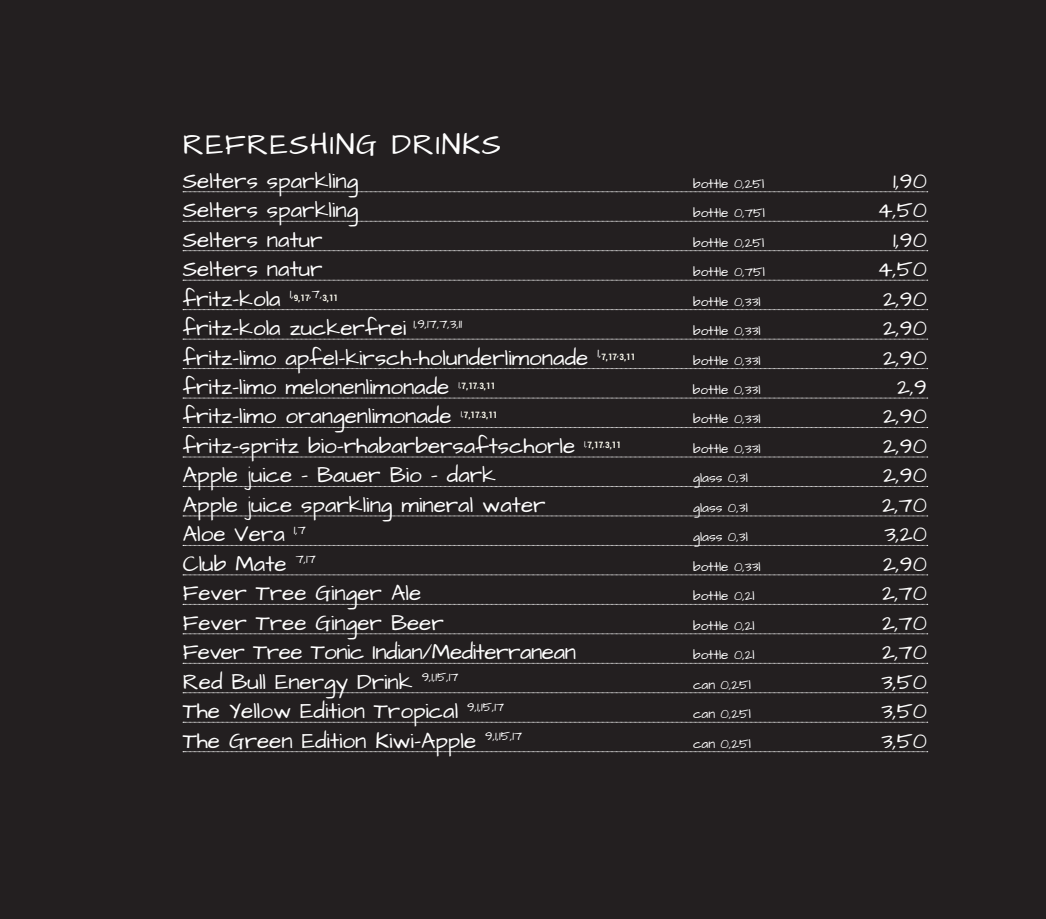
<style>
.page{position:relative;width:1046px;height:919px;background:#fff}
.page>*{position:absolute;margin:0;border:0;box-sizing:border-box;transform-origin:0 0}
.üb{font:30px "Architects Daughter";letter-spacing:.05em;color:#fff}
.kl__ueb{font:22.5px "Architects Daughter";color:#fff}
.kl__ueb-2{font:22.5px "Architects Daughter";letter-spacing:-.02em;color:#fff}
.kl__ueb-3{font:13.5px "Architects Daughter";color:#fff}
</style>
<div class="page">
<div style="left:0;top:0;width:1046px;height:918px;background:#231f20"></div>
<svg style="left:183px;top:191px;width:745px;height:1px"></svg>
<svg style="left:183px;top:221px;width:745px;height:1px"></svg>
<svg style="left:183px;top:250px;width:745px;height:1px"></svg>
<svg style="left:183px;top:280px;width:745px;height:1px"></svg>
<svg style="left:183px;top:309px;width:745px;height:1px"></svg>
<svg style="left:183px;top:339px;width:745px;height:1px"></svg>
<svg style="left:183px;top:368px;width:745px;height:1px"></svg>
<svg style="left:183px;top:398px;width:745px;height:1px"></svg>
<svg style="left:183px;top:427px;width:745px;height:1px"></svg>
<svg style="left:183px;top:456px;width:745px;height:1px"></svg>
<svg style="left:183px;top:486px;width:745px;height:1px"></svg>
<svg style="left:183px;top:515px;width:745px;height:1px"></svg>
<svg style="left:183px;top:545px;width:745px;height:1px"></svg>
<svg style="left:183px;top:574px;width:745px;height:1px"></svg>
<svg style="left:183px;top:604px;width:745px;height:1px"></svg>
<svg style="left:183px;top:633px;width:745px;height:1px"></svg>
<svg style="left:183px;top:663px;width:745px;height:1px"></svg>
<svg style="left:183px;top:692px;width:745px;height:1px"></svg>
<svg style="left:183px;top:722px;width:745px;height:1px"></svg>
<svg style="left:183px;top:751px;width:745px;height:1px"></svg>
<p class="üb" style="left:183px;top:124px;width:320px">REFRESHING DRINKS</p>
<p class="kl__ueb" style="left:183px;top:165px;width:177px">Selters sparkling</p>
<p class="kl__ueb-3" style="left:693px;top:174px;width:73px">bottle 0,25l</p>
<p class="kl__ueb" style="left:893px;top:165px;width:35px">1,90</p>
<p class="kl__ueb" style="left:183px;top:195px;width:177px">Selters sparkling</p>
<p class="kl__ueb-3" style="left:693px;top:204px;width:73px">bottle 0,75l</p>
<p class="kl__ueb" style="left:877px;top:195px;width:51px">4,50</p>
<p class="kl__ueb" style="left:183px;top:224px;width:141px">Selters natur</p>
<p class="kl__ueb-3" style="left:693px;top:233px;width:73px">bottle 0,25l</p>
<p class="kl__ueb" style="left:893px;top:224px;width:35px">1,90</p>
<p class="kl__ueb" style="left:183px;top:254px;width:141px">Selters natur</p>
<p class="kl__ueb-3" style="left:693px;top:263px;width:73px">bottle 0,75l</p>
<p class="kl__ueb" style="left:877px;top:254px;width:51px">4,50</p>
<p class="kl__ueb" style="left:183px;top:283px;width:157px">fritz-kola <sup>1,</sup><sup>9,17</sup><sup>,7,</sup><sup>3,11</sup></p>
<p class="kl__ueb-3" style="left:693px;top:292px;width:69px">bottle 0,33l</p>
<p class="kl__ueb" style="left:883px;top:283px;width:45px">2,90</p>
<p class="kl__ueb" style="left:183px;top:313px;width:281px">fritz-kola zuckerfrei <sup>1,9,17,7,3,11</sup></p>
<p class="kl__ueb-3" style="left:693px;top:322px;width:69px">bottle 0,33l</p>
<p class="kl__ueb" style="left:883px;top:313px;width:45px">2,90</p>
<p class="kl__ueb" style="left:183px;top:342px;width:454px">fritz-limo apfel-kirsch-holunderlimonade <sup>1,</sup><sup>7,17</sup><sup>,</sup><sup>3,11</sup></p>
<p class="kl__ueb-3" style="left:693px;top:351px;width:69px">bottle 0,33l</p>
<p class="kl__ueb" style="left:883px;top:342px;width:45px">2,90</p>
<p class="kl__ueb" style="left:183px;top:372px;width:314px">fritz-limo melonenlimonade <sup>1,</sup><sup>7,17</sup><sup>,</sup><sup>3,11</sup></p>
<p class="kl__ueb-3" style="left:693px;top:380px;width:69px">bottle 0,33l</p>
<p class="kl__ueb" style="left:897px;top:372px;width:31px">2,9</p>
<p class="kl__ueb" style="left:183px;top:401px;width:316px">fritz-limo orangenlimonade <sup>1,</sup><sup>7,17</sup><sup>,</sup><sup>3,11</sup></p>
<p class="kl__ueb-3" style="left:693px;top:410px;width:69px">bottle 0,33l</p>
<p class="kl__ueb" style="left:883px;top:401px;width:45px">2,90</p>
<p class="kl__ueb" style="left:183px;top:430px;width:440px">fritz-spritz bio-rhabarbersaftschorle <sup>1,</sup><sup>7,17</sup><sup>,</sup><sup>3,11</sup></p>
<p class="kl__ueb-3" style="left:693px;top:439px;width:69px">bottle 0,33l</p>
<p class="kl__ueb" style="left:883px;top:430px;width:45px">2,90</p>
<p class="kl__ueb" style="left:183px;top:460px;width:315px">Apple juice - Bauer Bio - dark</p>
<p class="kl__ueb-3" style="left:693px;top:469px;width:56px">glass 0,3l</p>
<p class="kl__ueb" style="left:883px;top:460px;width:45px">2,90</p>
<p class="kl__ueb" style="left:183px;top:489px;width:364px">Apple juice sparkling mineral water</p>
<p class="kl__ueb-3" style="left:693px;top:498px;width:56px">glass 0,3l</p>
<p class="kl__ueb" style="left:882px;top:489px;width:46px">2,70</p>
<p class="kl__ueb" style="left:183px;top:519px;width:125px">Aloe Vera <sup>1,7</sup></p>
<p class="kl__ueb-3" style="left:693px;top:528px;width:56px">glass 0,3l</p>
<p class="kl__ueb" style="left:884px;top:519px;width:44px">3,20</p>
<p class="kl__ueb" style="left:183px;top:548px;width:135px">Club Mate <sup>7,17</sup></p>
<p class="kl__ueb-3" style="left:693px;top:557px;width:69px">bottle 0,33l</p>
<p class="kl__ueb" style="left:883px;top:548px;width:45px">2,90</p>
<p class="kl__ueb" style="left:183px;top:578px;width:240px">Fever Tree Ginger Ale</p>
<p class="kl__ueb-3" style="left:693px;top:587px;width:63px">bottle 0,2l</p>
<p class="kl__ueb" style="left:882px;top:578px;width:46px">2,70</p>
<p class="kl__ueb" style="left:183px;top:607px;width:262px">Fever Tree Ginger Beer</p>
<p class="kl__ueb-3" style="left:693px;top:616px;width:63px">bottle 0,2l</p>
<p class="kl__ueb" style="left:882px;top:607px;width:46px">2,70</p>
<p class="kl__ueb-2" style="left:183px;top:637px;width:395px">Fever Tree Tonic Indian/Mediterranean</p>
<p class="kl__ueb-3" style="left:693px;top:646px;width:63px">bottle 0,2l</p>
<p class="kl__ueb" style="left:882px;top:637px;width:46px">2,70</p>
<p class="kl__ueb" style="left:183px;top:666px;width:277px">Red Bull Energy Drink <sup>9,1,15,17</sup></p>
<p class="kl__ueb-3" style="left:693px;top:675px;width:59px">can 0,25l</p>
<p class="kl__ueb" style="left:881px;top:666px;width:47px">3,50</p>
<p class="kl__ueb" style="left:183px;top:696px;width:323px">The Yellow Edition Tropical <sup>9,1,15,17</sup></p>
<p class="kl__ueb-3" style="left:693px;top:704px;width:59px">can 0,25l</p>
<p class="kl__ueb" style="left:881px;top:696px;width:47px">3,50</p>
<p class="kl__ueb" style="left:183px;top:725px;width:341px">The Green Edition Kiwi-Apple <sup>9,1,15,17</sup></p>
<p class="kl__ueb-3" style="left:693px;top:734px;width:59px">can 0,25l</p>
<p class="kl__ueb" style="left:881px;top:725px;width:47px">3,50</p>
</div>
